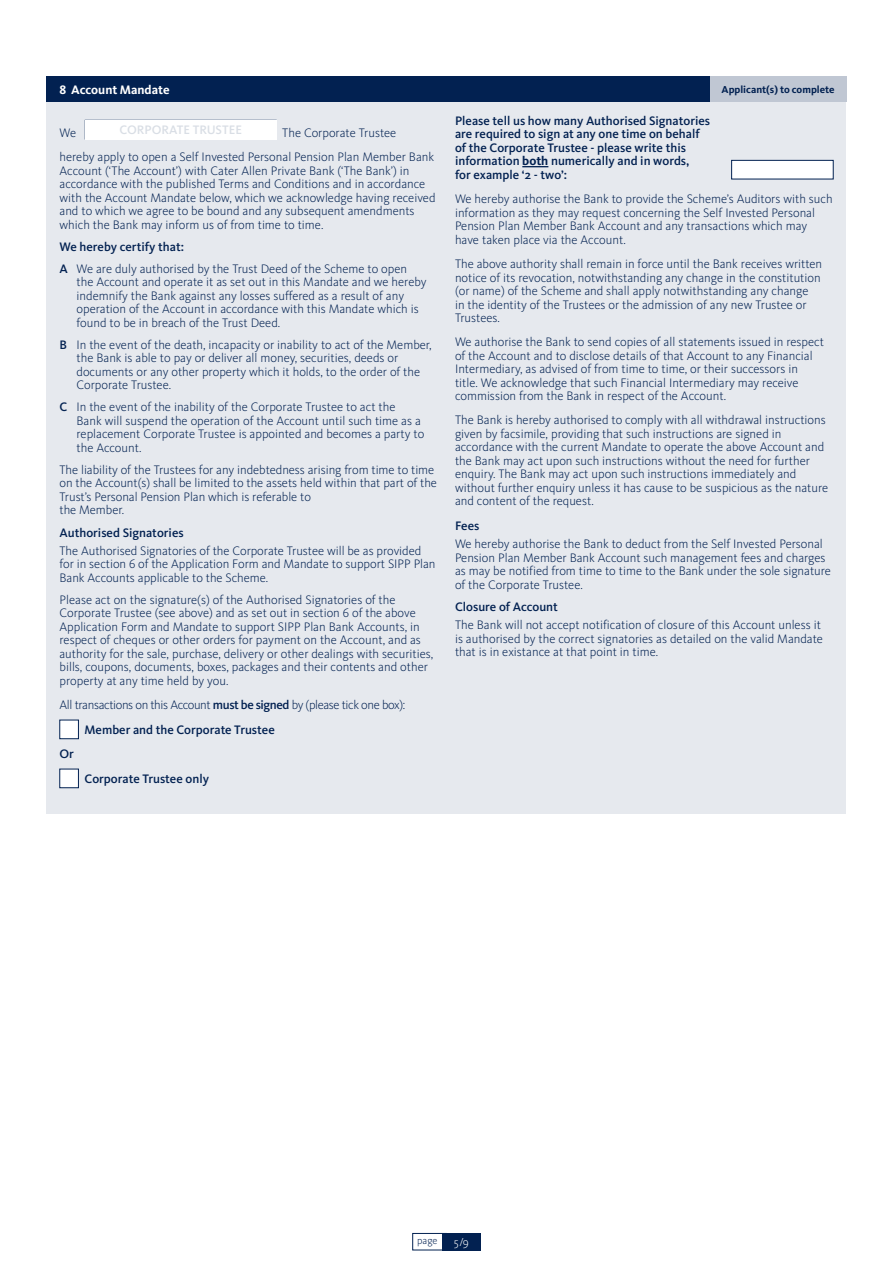
<style>
.page{position:relative;width:893px;height:1263px;background:#fff}
.page>*{position:absolute;margin:0;border:0;box-sizing:border-box;transform-origin:0 0}
.t1{font:300 12.75px/13.5px "Kievit OT";color:#022151}
.t2{font:500 12.75px/13.6px "Kievit OT";color:#022151}
.t3{font:300 12.75px "Kievit OT";letter-spacing:-.03em;color:#022151}
.t4{font:500 12.75px "Kievit OT";color:#d9dee5}
.t5{font:700 12.75px "Kievit OT";color:#fff}
.t6{font:300 12px "Kievit OT";color:#fff}
.t7{font:700 10.5px "Kievit OT";color:#022151}
.t8{font:300 10.5px "Kievit OT";color:#022151}
.s1{font-weight:500}
.s2{font-weight:700}
</style>
<div class="page">
<div style="left:412px;top:1233px;width:34px;height:17px;border:1px solid #022151"></div>
<div style="left:442px;top:1233px;width:38px;height:17px;background:#022151"></div>
<div style="left:47px;top:102px;width:799px;height:711px;background:#e6e9ee"></div>
<div style="left:85px;top:120px;width:191px;height:19px;background:#fff"></div>
<div style="left:60px;top:720px;width:19px;height:19px;background:#fff;border:1px solid #022151"></div>
<div style="left:60px;top:769px;width:19px;height:19px;background:#fff;border:1px solid #022151"></div>
<svg style="left:522px;top:166px;width:26px;height:1px"></svg>
<div style="left:731px;top:160px;width:102px;height:19px;background:#fff;border:1px solid #022151"></div>
<div style="left:47px;top:77px;width:663px;height:25px;background:#022151"></div>
<div style="left:710px;top:77px;width:136px;height:25px;background:#c0c7d3"></div>
<p class="t5" style="left:60px;top:82px;width:112px">8 Account Mandate</p>
<p class="t7" style="left:722px;top:84px;width:115px">Applicant(s) to complete</p>
<p class="t1" style="left:60px;top:126px;width:18px">We</p>
<p class="t4" style="left:119px;top:123px;width:124px">CORPORATE TRUSTEE</p>
<p class="t1" style="left:60px;top:121px;width:376px;line-height:24.2px;text-indent:223px">The Corporate Trustee hereby apply to open a Self Invested Personal Pension Plan Member Bank</p>
<p class="t1" style="left:60px;top:164px;width:377px">Account (‘The Account’) with Cater Allen Private Bank (‘The Bank’) in accordance with the published Terms and Conditions and in accordance with the Account Mandate below, which we acknowledge having received and to which we agree to be bound and any subsequent amendments which the Bank may inform us of from time to time.</p>
<p class="t1" style="left:60px;top:236px;width:349px;line-height:22px"><span class="s1">We hereby certify that:<br>A</span> We are duly authorised by the Trust Deed of the Scheme to open</p>
<p class="t1" style="left:77px;top:275px;width:352px">the Account and operate it as set out in this Mandate and we hereby indemnify the Bank against any losses suffered as a result of any operation of the Account in accordance with this Mandate which is found to be in breach of the Trust Deed.</p>
<p class="t1" style="left:77px;top:338px;width:357px;text-indent:-17px"><span class="s1">B</span> In the event of the death, incapacity or inability to act of the Member, the Bank is able to pay or deliver all money, securities, deeds or documents or any other property which it holds, to the order of the Corporate Trustee.</p>
<p class="t1" style="left:77px;top:400px;width:349px;text-indent:-17px"><span class="s1">C</span> In the event of the inability of the Corporate Trustee to act the<br>Bank will suspend the operation of the Account until such time as a replacement Corporate Trustee is appointed and becomes a party to the Account.</p>
<p class="t1" style="left:60px;top:463px;width:379px">The liability of the Trustees for any indebtedness arising from time to time on the Account(s) shall be limited to the assets held within that part of the Trust’s Personal Pension Plan which is referable to<br>the Member.</p>
<p class="t2" style="left:60px;top:526px;width:126px">Authorised Signatories</p>
<p class="t1" style="left:60px;top:544px;width:378px">The Authorised Signatories of the Corporate Trustee will be as provided for in section 6 of the Application Form and Mandate to support SIPP Plan<br>Bank Accounts applicable to the Scheme.</p>
<p class="t1" style="left:60px;top:593px;width:375px">Please act on the signature(s) of the Authorised Signatories of the Corporate Trustee (see above) and as set out in section 6 of the above Application Form and Mandate to support SIPP Plan Bank Accounts, in respect of cheques or other orders for payment on the Account, and as authority for the sale, purchase, delivery or other dealings with securities, bills, coupons, documents, boxes, packages and their contents and other property at any time held by you.</p>
<p class="t3" style="left:60px;top:698px;width:347px">All transactions on this Account <span class="s1">must be signed</span> by (please tick one box):</p>
<p class="t2" style="left:85px;top:723px;width:192px">Member and the Corporate Trustee</p>
<p class="t2" style="left:60px;top:747px;width:16px">Or</p>
<p class="t2" style="left:85px;top:772px;width:126px">Corporate Trustee only</p>
<p class="t2" style="left:455px;top:114px;width:257px">Please tell us how many Authorised Signatories are required to sign at any one time on behalf of the Corporate Trustee - please write this information <span class="s2">both</span> numerically and in words,<br>for example ‘2 - two’:</p>
<p class="t1" style="left:455px;top:193px;width:379px">We hereby authorise the Bank to provide the Scheme’s Auditors with such information as they may request concerning the Self Invested Personal Pension Plan Member Bank Account and any transactions which may have taken place via the Account.</p>
<p class="t1" style="left:455px;top:257px;width:369px">The above authority shall remain in force until the Bank receives written notice of its revocation, notwithstanding any change in the constitution (or name) of the Scheme and shall apply notwithstanding any change<br>in the identity of the Trustees or the admission of any new Trustee or Trustees.</p>
<p class="t1" style="left:455px;top:335px;width:370px">We authorise the Bank to send copies of all statements issued in respect of the Account and to disclose details of that Account to any Financial Intermediary, as advised of from time to time, or their successors in title. We acknowledge that such Financial Intermediary may receive commission from the Bank in respect of the Account.</p>
<p class="t1" style="left:455px;top:414px;width:375px">The Bank is hereby authorised to comply with all withdrawal instructions given by facsimile, providing that such instructions are signed in accordance with the current Mandate to operate the above Account and the Bank may act upon such instructions without the need for further enquiry. The Bank may act upon such instructions immediately and without further enquiry unless it has cause to be suspicious as the nature and content of the request.</p>
<p class="t2" style="left:455px;top:519px;width:26px">Fees</p>
<p class="t1" style="left:455px;top:537px;width:377px">We hereby authorise the Bank to deduct from the Self Invested Personal Pension Plan Member Bank Account such management fees and charges as may be notified from time to time to the Bank under the sole signature of the Corporate Trustee.</p>
<p class="t2" style="left:455px;top:600px;width:104px">Closure of Account</p>
<p class="t1" style="left:455px;top:618px;width:369px">The Bank will not accept notification of closure of this Account unless it is authorised by the correct signatories as detailed on the valid Mandate that is in existance at that point in time.</p>
<p class="t8" style="left:417px;top:1235px;width:22px">page</p>
<p class="t6" style="left:454px;top:1235px;width:16px">5/9</p>
</div>
